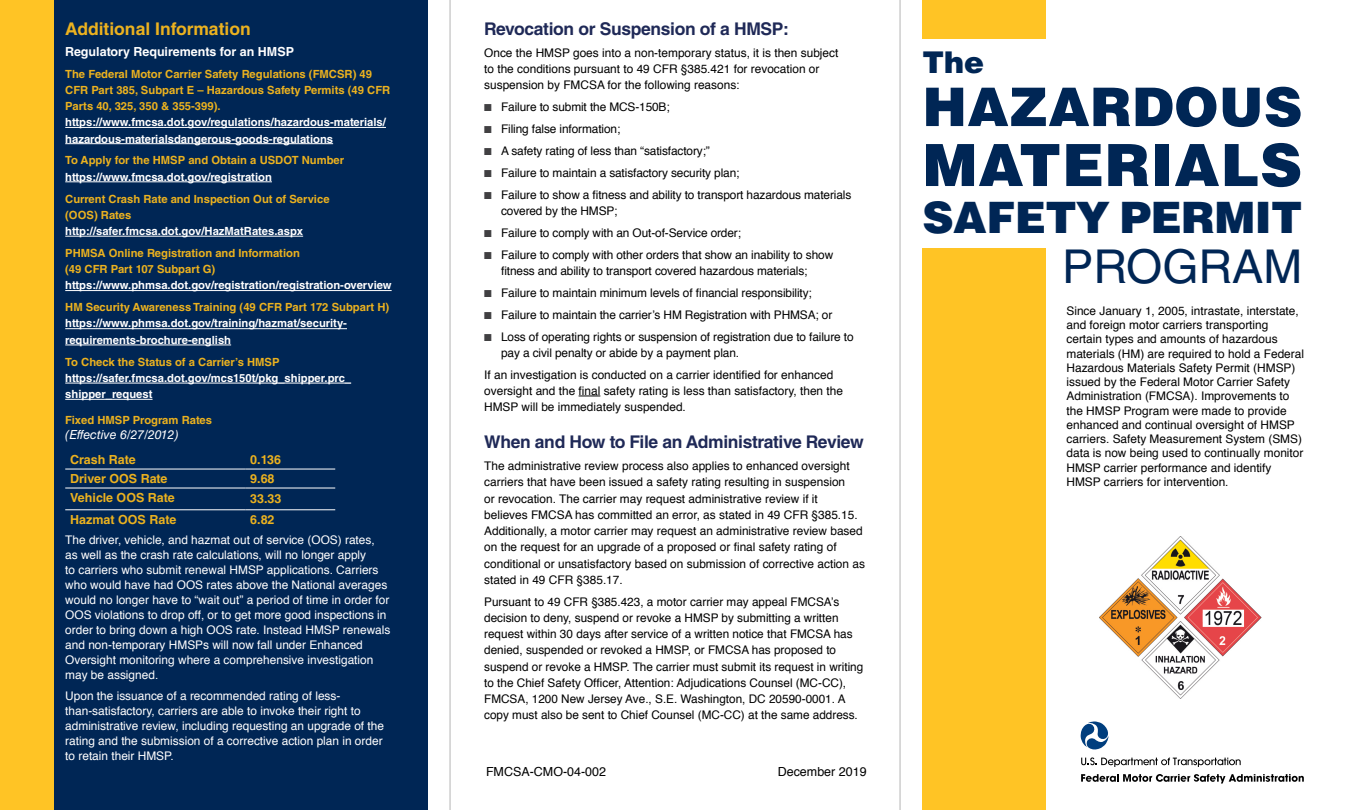
<style>
.page{position:relative;width:1350px;height:810px;background:#fff}
.page>*{position:absolute;margin:0;border:0;box-sizing:border-box;transform-origin:0 0}
.t1{font:900 58.25px "Helvetica LT Std";letter-spacing:.015em;color:#002655}
.t2{font:900 53.25px "Helvetica LT Std";letter-spacing:.01em;color:#002655}
.t3{font:46.62px "Helvetica LT Std";color:#002655}
.t4{font:900 43.25px "Helvetica LT Std";letter-spacing:-.01em;color:#002655}
.t5{font:900 30px "Helvetica LT Std";color:#002655}
.t6{font:700 17.5px "Helvetica LT Std";letter-spacing:-.02em;color:#1f2957}
.t7{font:700 17.5px "Helvetica LT Std";color:#ecb21f}
.t8{font:700 12.5px "Helvetica LT Std";color:#ecb21f}
.t9{font:700 12.5px "Helvetica LT Std";color:#fff}
.t10{font:italic 12.5px/24.6px "Helvetica LT Std";color:#fff}
.t11{font:12.5px "Helvetica";color:#000}
.t12{font:11.88px/16.2px "Helvetica";color:#000}
.t13{font:11.88px/15px "Helvetica";color:#fff}
.t14{font:700 11.25px/16.2px "Helvetica LT Std";color:#ecb21f}
.t15{font:700 11.25px/16.2px "Helvetica LT Std";color:#fff}
.s1{color:#fff}
.s2{color:#ecb21f}
.s3{font-weight:700;font-style:normal;color:#ecb21f}
.s4{color:#414042}
</style>
<div class="page">
<div style="left:922px;top:248px;width:124px;height:562px;background:#ffc425"></div>
<div style="left:922px;top:0;width:124px;height:38px;background:#ffc425"></div>
<div style="left:0;top:0;width:428px;height:810px;background:#002655"></div>
<div style="left:0;top:0;width:53px;height:810px;background:#ffc425"></div>
<hr style="left:65px;top:127px;width:321px;height:1px;background:#fff">
<hr style="left:65px;top:143px;width:268px;height:1px;background:#fff">
<hr style="left:65px;top:182px;width:207px;height:1px;background:#fff">
<hr style="left:65px;top:236px;width:238px;height:1px;background:#fff">
<hr style="left:65px;top:290px;width:327px;height:1px;background:#fff">
<hr style="left:65px;top:328px;width:282px;height:1px;background:#fff">
<hr style="left:65px;top:345px;width:166px;height:1px;background:#fff">
<hr style="left:65px;top:383px;width:286px;height:1px;background:#fff">
<hr style="left:65px;top:399px;width:88px;height:1px;background:#fff">
<img style="left:1100px;top:536px;width:161px;height:162px">
<svg style="left:1081px;top:721px;width:28px;height:29px"></svg>
<svg style="left:1081px;top:757px;width:160px;height:10px"></svg>
<svg style="left:1081px;top:774px;width:223px;height:10px"></svg>
<hr style="left:65px;top:469px;width:180px;height:1px;background:#fff">
<hr style="left:245px;top:469px;width:90px;height:1px;background:#fff">
<hr style="left:65px;top:488px;width:180px;height:1px;background:#fff">
<hr style="left:245px;top:488px;width:90px;height:1px;background:#fff">
<hr style="left:65px;top:510px;width:180px;height:1px;background:#fff">
<hr style="left:245px;top:510px;width:90px;height:1px;background:#fff">
<svg style="left:579px;top:396px;width:21px;height:1px"></svg>
<hr style="left:450px;top:0;width:1px;height:810px;background:#000">
<hr style="left:900px;top:0;width:1px;height:810px;background:#000">
<h2 class="t7" style="left:65px;top:18px;width:187px">Additional Information</h2>
<p class="t9" style="left:65px;top:44px;width:230px">Regulatory Requirements for an HMSP</p>
<p class="t14" style="left:65px;top:65px;width:327px">The Federal Motor Carrier Safety Regulations (FMCSR) 49<br>CFR Part 385, Subpart E – Hazardous Safety Permits (49 CFR Parts 40, 325, 350 &amp; 355-399). <span class="s1">https://www.fmcsa.dot.gov/regulations/hazardous-materials/ hazardous-materialsdangerous-goods-regulations</span></p>
<p class="t14" style="left:65px;top:152px;width:280px">To Apply for the HMSP and Obtain a USDOT Number <span class="s1">https://www.fmcsa.dot.gov/registration</span></p>
<p class="t14" style="left:65px;top:190px;width:266px">Current Crash Rate and Inspection Out of Service (OOS) Rates <span class="s1">http://safer.fmcsa.dot.gov/HazMatRates.aspx</span></p>
<p class="t15" style="left:65px;top:245px;width:328px"><span class="s2">PHMSA Online Registration and Information<br>(49 CFR Part 107 Subpart G) </span>https://www.phmsa.dot.gov/registration/registration-overview</p>
<p class="t15" style="left:65px;top:299px;width:326px"><span class="s2">HM Security Awareness Training (49 CFR Part 172 Subpart H) </span>https://www.phmsa.dot.gov/training/hazmat/security&shy;requirements-brochure-english</p>
<p class="t15" style="left:65px;top:353px;width:287px"><span class="s2">To Check the Status of a Carrier’s HMSP </span>https://safer.fmcsa.dot.gov/mcs150t/pkg_shipper.prc_ shipper_request</p>
<p class="t14" style="left:65px;top:412px;width:148px">Fixed HMSP Program Rates</p>
<p class="t10" style="left:70px;top:423px;width:110px;text-indent:-5px">(Effective 6/27/2012)<br><span class="s3">Crash Rate</span></p>
<p class="t8" style="left:250px;top:452px;width:32px">0.136</p>
<p class="t8" style="left:70px;top:471px;width:99px">Driver OOS Rate</p>
<p class="t8" style="left:250px;top:471px;width:26px">9.68</p>
<p class="t8" style="left:70px;top:490px;width:106px">Vehicle OOS Rate</p>
<p class="t8" style="left:250px;top:491px;width:33px">33.33</p>
<p class="t8" style="left:70px;top:512px;width:108px">Hazmat OOS Rate</p>
<p class="t8" style="left:250px;top:512px;width:26px">6.82</p>
<p class="t13" style="left:65px;top:533px;width:327px">The driver, vehicle, and hazmat out of service (OOS) rates,<br>as well as the crash rate calculations, will no longer apply<br>to carriers who submit renewal HMSP applications. Carriers who would have had OOS rates above the National averages would no longer have to “wait out” a period of time in order for OOS violations to drop off, or to get more good inspections in order to bring down a high OOS rate. Instead HMSP renewals and non-temporary HMSPs will now fall under Enhanced Oversight monitoring where a comprehensive investigation may be assigned.</p>
<p class="t13" style="left:65px;top:689px;width:320px">Upon the issuance of a recommended rating of less&shy;than-satisfactory, carriers are able to invoke their right to administrative review, including requesting an upgrade of the rating and the submission of a corrective action plan in order to retain their HMSP.</p>
<h2 class="t6" style="left:484px;top:18px;width:306px">Revocation or Suspension of a HMSP:</h2>
<p class="t12" style="left:484px;top:45px;width:356px">Once the HMSP goes into a non-temporary status, it is then subject to the conditions pursuant to 49 CFR §385.421 for revocation or suspension by FMCSA for the following reasons:</p>
<p class="t12" style="left:484px;top:99px;width:187px"><span class="s4">■</span> Failure to submit the MCS-150B;</p>
<p class="t12" style="left:484px;top:121px;width:138px"><span class="s4">■</span> Filing false information;</p>
<p class="t12" style="left:484px;top:143px;width:227px"><span class="s4">■</span> A safety rating of less than “satisfactory;”</p>
<p class="t12" style="left:484px;top:165px;width:257px"><span class="s4">■</span> Failure to maintain a satisfactory security plan;</p>
<p class="t12" style="left:501px;top:187px;width:352px;text-indent:-17px"><span class="s4">■</span> Failure to show a fitness and ability to transport hazardous materials covered by the HMSP;</p>
<p class="t12" style="left:484px;top:225px;width:258px"><span class="s4">■</span> Failure to comply with an Out-of-Service order;</p>
<p class="t12" style="left:501px;top:247px;width:334px;text-indent:-17px"><span class="s4">■</span> Failure to comply with other orders that show an inability to show fitness and ability to transport covered hazardous materials;</p>
<p class="t12" style="left:484px;top:285px;width:329px"><span class="s4">■</span> Failure to maintain minimum levels of financial responsibility;</p>
<p class="t12" style="left:484px;top:307px;width:350px"><span class="s4">■</span> Failure to maintain the carrier’s HM Registration with PHMSA; or</p>
<p class="t12" style="left:501px;top:329px;width:354px;text-indent:-17px"><span class="s4">■</span> Loss of operating rights or suspension of registration due to failure to pay a civil penalty or abide by a payment plan.</p>
<p class="t12" style="left:484px;top:367px;width:360px">If an investigation is conducted on a carrier identified for enhanced oversight and the final safety rating is less than satisfactory, then the<br>HMSP will be immediately suspended.</p>
<h2 class="t6" style="left:484px;top:431px;width:381px">When and How to File an Administrative Review</h2>
<p class="t12" style="left:484px;top:458px;width:382px">The administrative review process also applies to enhanced oversight carriers that have been issued a safety rating resulting in suspension<br>or revocation. The carrier may request administrative review if it<br>believes FMCSA has committed an error, as stated in 49 CFR §385.15.<br>Additionally, a motor carrier may request an administrative review based on the request for an upgrade of a proposed or final safety rating of conditional or unsatisfactory based on submission of corrective action as stated in 49 CFR §385.17.</p>
<p class="t12" style="left:484px;top:594px;width:381px">Pursuant to 49 CFR §385.423, a motor carrier may appeal FMCSA’s decision to deny, suspend or revoke a HMSP by submitting a written request within 30 days after service of a written notice that FMCSA has denied, suspended or revoked a HMSP, or FMCSA has proposed to suspend or revoke a HMSP. The carrier must submit its request in writing to the Chief Safety Officer, Attention: Adjudications Counsel (MC-CC), FMCSA, 1200 New Jersey Ave., S.E. Washington, DC 20590-0001. A copy must also be sent to Chief Counsel (MC-CC) at the same address.</p>
<p class="t11" style="left:486px;top:762px;width:122px">FMCSA-CMO-04-002</p>
<p class="t11" style="left:778px;top:762px;width:90px">December 2019</p>
<h1 class="t5" style="left:922px;top:42px;width:63px">The</h1>
<h1 class="t2" style="left:922px;top:72px;width:381px">HAZARDOUS</h1>
<h1 class="t1" style="left:922px;top:127px;width:381px">MATERIALS</h1>
<h1 class="t4" style="left:922px;top:189px;width:381px">SAFETY PERMIT</h1>
<h1 class="t3" style="left:1062px;top:239px;width:242px">PROGRAM</h1>
<p class="t12" style="left:1067px;top:304px;width:239px;line-height:14.2px">Since January 1, 2005, intrastate, interstate, and foreign motor carriers transporting certain types and amounts of hazardous materials (HM) are required to hold a Federal Hazardous Materials Safety Permit (HMSP) issued by the Federal Motor Carrier Safety Administration (FMCSA). Improvements to the HMSP Program were made to provide enhanced and continual oversight of HMSP carriers. Safety Measurement System (SMS) data is now being used to continually monitor HMSP carrier performance and identify HMSP carriers for intervention.</p>
</div>
